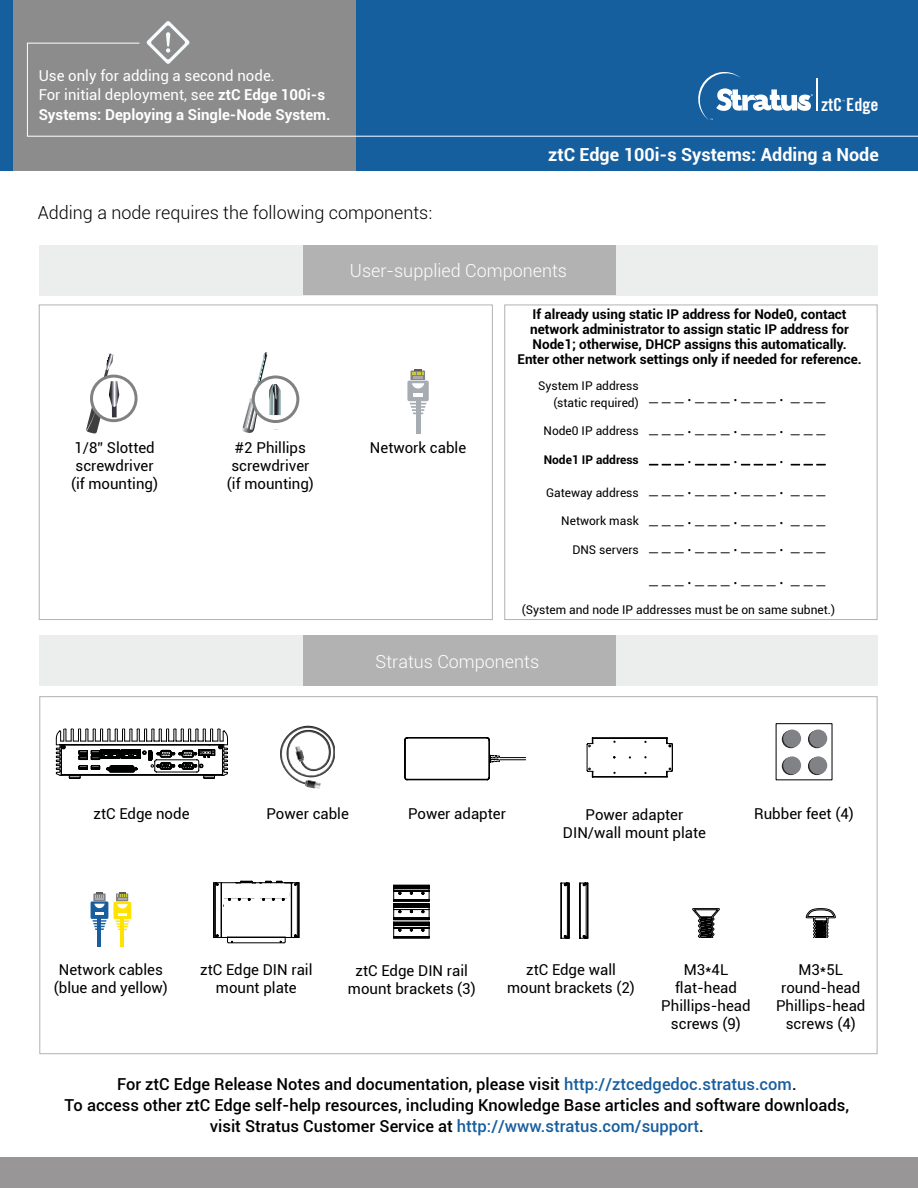
<style>
.page{position:relative;width:918px;height:1188px;background:#fff}
.page>*{position:absolute;margin:0;border:0;box-sizing:border-box;transform-origin:0 0}
.t1{font:700 condensed 18.15px "Trade Gothic No.20";color:#fff}
.t2{font:18px/31.2px "Myriad Pro";color:#000}
.t3{font:300 18px "Roboto";color:#000}
.t4{font:300 18px "Roboto";color:#fff}
.t5{font:700 18px "Roboto";color:#fff}
.t6{font:500 16.5px/21px "Roboto";color:#000;text-align:center}
.t7{font:15px/18px "Roboto";color:#000;text-align:center}
.t8{font:15px/19.5px "Roboto";color:#fff}
.t9{font:700 13.5px/15px "Roboto";color:#000;text-align:center}
.t10{font:12px/16.5px "Roboto";color:#000;text-align:right}
.t11{font:700 12px "Roboto";color:#000}
.s1{font-weight:700}
.s2{color:#185e9f}
</style>
<div class="page">
<div style="left:0;top:0;width:918px;height:170px;background:#165f9f"></div>
<div style="left:39px;top:636px;width:839px;height:50px;background:#eceded"></div>
<div style="left:303px;top:635px;width:312px;height:50px;background:#b3b2b3"></div>
<div style="left:39px;top:246px;width:839px;height:50px;background:#eceded"></div>
<div style="left:303px;top:245px;width:312px;height:50px;background:#b3b2b3"></div>
<svg style="left:242px;top:352px;width:57px;height:81px"></svg>
<div style="left:407px;top:381px;width:22px;height:20px;background:#a7acb2;border-radius:2px"></div>
<hr style="left:416px;top:400px;width:4px;height:34px;background:#a7acb2">
<svg style="left:410px;top:403px;width:17px;height:11px"></svg>
<svg style="left:411px;top:369px;width:14px;height:28px"></svg>
<svg style="left:86px;top:353px;width:52px;height:81px"></svg>
<div style="left:0;top:1158px;width:918px;height:30px;background:#989696"></div>
<div style="left:504px;top:305px;width:374px;height:315px;border:1px solid #b2b2b2"></div>
<svg style="left:56px;top:619px;width:172px;height:160px"></svg>
<svg style="left:405px;top:737px;width:268px;height:43px"></svg>
<img style="left:280px;top:726px;width:53px;height:58px">
<svg style="left:305px;top:780px;width:16px;height:9px"></svg>
<svg style="left:295px;top:746px;width:9px;height:16px"></svg>
<div style="left:91px;top:901px;width:17px;height:18px;background:#185e9f"></div>
<hr style="left:98px;top:918px;width:3px;height:29px;background:#185e9f">
<svg style="left:92px;top:892px;width:15px;height:38px"></svg>
<div style="left:113px;top:902px;width:18px;height:17px;background:#ffe200"></div>
<hr style="left:120px;top:918px;width:4px;height:29px;background:#ffe200">
<svg style="left:115px;top:892px;width:14px;height:38px"></svg>
<hr style="left:394px;top:938px;width:35px;height:1px;background:#000">
<svg style="left:394px;top:885px;width:35px;height:53px"></svg>
<hr style="left:229px;top:943px;width:55px;height:1px;background:#000">
<svg style="left:214px;top:881px;width:85px;height:62px"></svg>
<svg style="left:806px;top:909px;width:29px;height:29px"></svg>
<svg style="left:692px;top:909px;width:28px;height:29px"></svg>
<svg style="left:808px;top:757px;width:18px;height:18px"></svg>
<div style="left:809px;top:756px;width:18px;height:18px;background:#808285;border-radius:50%"></div>
<svg style="left:782px;top:757px;width:18px;height:18px"></svg>
<div style="left:783px;top:756px;width:18px;height:18px;background:#808285;border-radius:50%"></div>
<svg style="left:808px;top:730px;width:18px;height:18px"></svg>
<div style="left:809px;top:730px;width:18px;height:17px;background:#808285;border-radius:50%"></div>
<svg style="left:782px;top:730px;width:18px;height:18px"></svg>
<div style="left:783px;top:730px;width:18px;height:17px;background:#808285;border-radius:50%"></div>
<svg style="left:560px;top:883px;width:28px;height:55px"></svg>
<svg style="left:649px;top:464px;width:35px;height:1px"></svg>
<svg style="left:695px;top:464px;width:35px;height:1px"></svg>
<svg style="left:741px;top:464px;width:35px;height:1px"></svg>
<svg style="left:791px;top:464px;width:35px;height:1px"></svg>
<div style="left:14px;top:0;width:342px;height:171px;background:#8c8c8c"></div>
<svg style="left:27px;top:42px;width:891px;height:95px"></svg>
<svg style="left:146px;top:21px;width:44px;height:43px"></svg>
<p class="t8" style="left:39px;top:65px;width:293px">Use only for adding a second node.<br>For initial deployment, see <span class="s1">ztC Edge 100i-s<br>Systems: Deploying a Single-Node System.</span></p>
<p class="t3" style="left:38px;top:200px;width:396px">Adding a node requires the following components:</p>
<p class="t1" style="left:821px;top:93px;width:59px">ztC Edge</p>
<p class="t5" style="left:548px;top:142px;width:332px">ztC Edge 100i-s Systems: Adding a Node</p>
<p class="t4" style="left:350px;top:258px;width:219px">User-supplied Components</p>
<p class="t7" style="left:71px;top:438px;width:88px;text-align:left">1/8” Slotted screwdriver (if mounting)</p>
<p class="t7" style="left:370px;top:438px;width:98px">Network cable</p>
<p class="t7" style="left:227px;top:438px;width:88px">#2 Phillips screwdriver (if mounting)</p>
<p class="t9" style="left:517px;top:306px;width:346px">If already using static IP address for Node0, contact network administrator to assign static IP address for Node1; otherwise, DHCP assigns this automatically.<br>Enter other network settings only if needed for reference.</p>
<p class="t10" style="left:538px;top:377px;width:102px">System IP address (static required)</p>
<p class="t10" style="left:544px;top:422px;width:97px">Node0 IP address</p>
<p class="t11" style="left:544px;top:451px;width:97px">Node1 IP address</p>
<p class="t10" style="left:546px;top:484px;width:94px">Gateway address</p>
<p class="t10" style="left:561px;top:512px;width:79px">Network mask</p>
<p class="t10" style="left:572px;top:541px;width:68px">DNS servers</p>
<p class="t2" style="left:649px;top:379px;width:178px">_ _ _ . _ _ _ . _ _ _ . _ _ _ _ _ _ . _ _ _ . _ _ _ . _ _ _</p>
<p class="t2" style="left:649px;top:441px;width:178px">_ _ _ . _ _ _ . _ _ _ . _ _ _</p>
<p class="t2" style="left:649px;top:473px;width:178px;line-height:30px">_ _ _ . _ _ _ . _ _ _ . _ _ _ _ _ _ . _ _ _ . _ _ _ . _ _ _</p>
<p class="t2" style="left:649px;top:528px;width:178px;line-height:33px">_ _ _ . _ _ _ . _ _ _ . _ _ _ _ _ _ . _ _ _ . _ _ _ . _ _ _</p>
<p class="t10" style="left:522px;top:601px;width:315px">(System and node IP addresses must be on same subnet.)</p>
<p class="t4" style="left:376px;top:649px;width:165px">Stratus Components</p>
<p class="t7" style="left:94px;top:804px;width:97px">ztC Edge node</p>
<p class="t7" style="left:267px;top:804px;width:84px">Power cable</p>
<p class="t7" style="left:408px;top:804px;width:99px">Power adapter</p>
<p class="t7" style="left:563px;top:805px;width:144px">Power adapter<br>DIN/wall mount plate</p>
<p class="t7" style="left:754px;top:804px;width:101px">Rubber feet (4)</p>
<p class="t7" style="left:54px;top:960px;width:116px">Network cables (blue and yellow)</p>
<p class="t7" style="left:200px;top:960px;width:114px">ztC Edge DIN rail mount plate</p>
<p class="t7" style="left:348px;top:961px;width:129px">ztC Edge DIN rail mount brackets (3)</p>
<p class="t7" style="left:507px;top:960px;width:129px">ztC Edge wall mount brackets (2)</p>
<p class="t7" style="left:661px;top:960px;width:91px">M3*4L flat-head<br>Phillips-head screws (9)</p>
<p class="t7" style="left:776px;top:960px;width:91px">M3*5L round-head<br>Phillips-head screws (4)</p>
<p class="t6" style="left:65px;top:1073px;width:786px">For ztC Edge Release Notes and documentation, please visit <span class="s2">http://ztcedgedoc.stratus.com</span>.<br>To access other ztC Edge self-help resources, including Knowledge Base articles and software downloads, visit Stratus Customer Service at <span class="s2">http://www.stratus.com/support</span>.</p>
</div>
